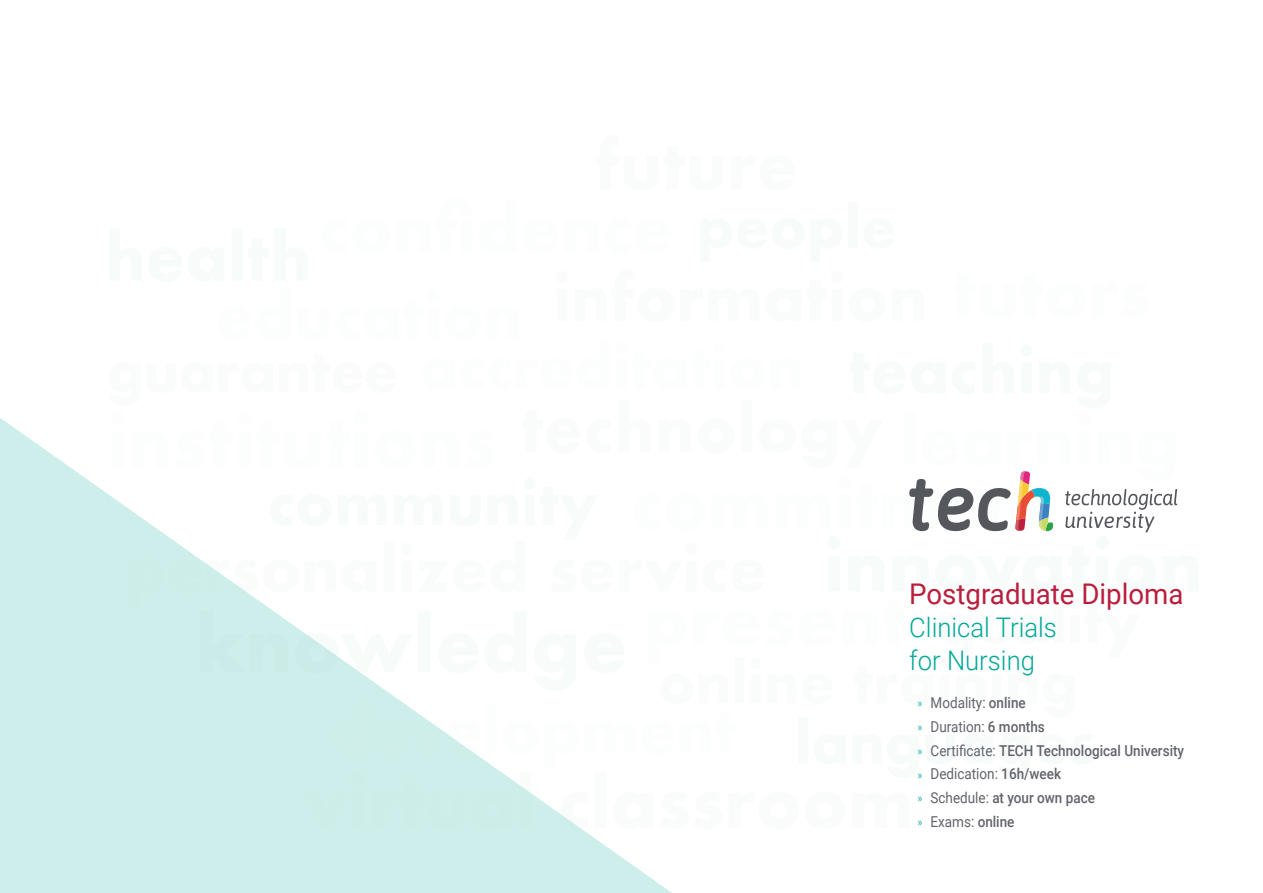
<style>
.page{position:relative;width:1263px;height:893px;background:#fff}
.page>*{position:absolute;margin:0;border:0;box-sizing:border-box;transform-origin:0 0}
.t1{font:28.5px "Roboto";color:#ba1e3c}
.t2{font:300 27px/33px "Roboto";color:#00a996;scale:.95 1}
.t3{font:500 15px/23.7px "Roboto";color:#61646a;scale:.9 1}
.s1{font-family:"Myriad Pro";font-weight:400;font-size:12px;color:#00a996}
.s2{font-weight:400}
</style>
<div class="page">
<svg style="left:0;top:418px;width:672px;height:475px;fill:#cdeeea"></svg>
<svg style="left:109px;top:418px;width:1069px;height:411px"></svg>
<h1 class="t1" style="left:909px;top:574px;width:276px">Postgraduate Diploma</h1>
<h2 class="t2" style="left:909px;top:610px;width:157px">Clinical Trials for Nursing</h2>
<p class="t3" style="left:918px;top:690px;width:297px"><span class="s1">»</span> <span class="s2">Modality:</span> online<br><span class="s1">»</span> <span class="s2">Duration:</span> 6 months<br><span class="s1">»</span> <span class="s2">Certificate:</span> TECH Technological University <span class="s1">»</span> <span class="s2">Dedication:</span> 16h/week<br><span class="s1">»</span> <span class="s2">Schedule:</span> at your own pace<br><span class="s1">»</span> <span class="s2">Exams:</span> online</p>
</div>
